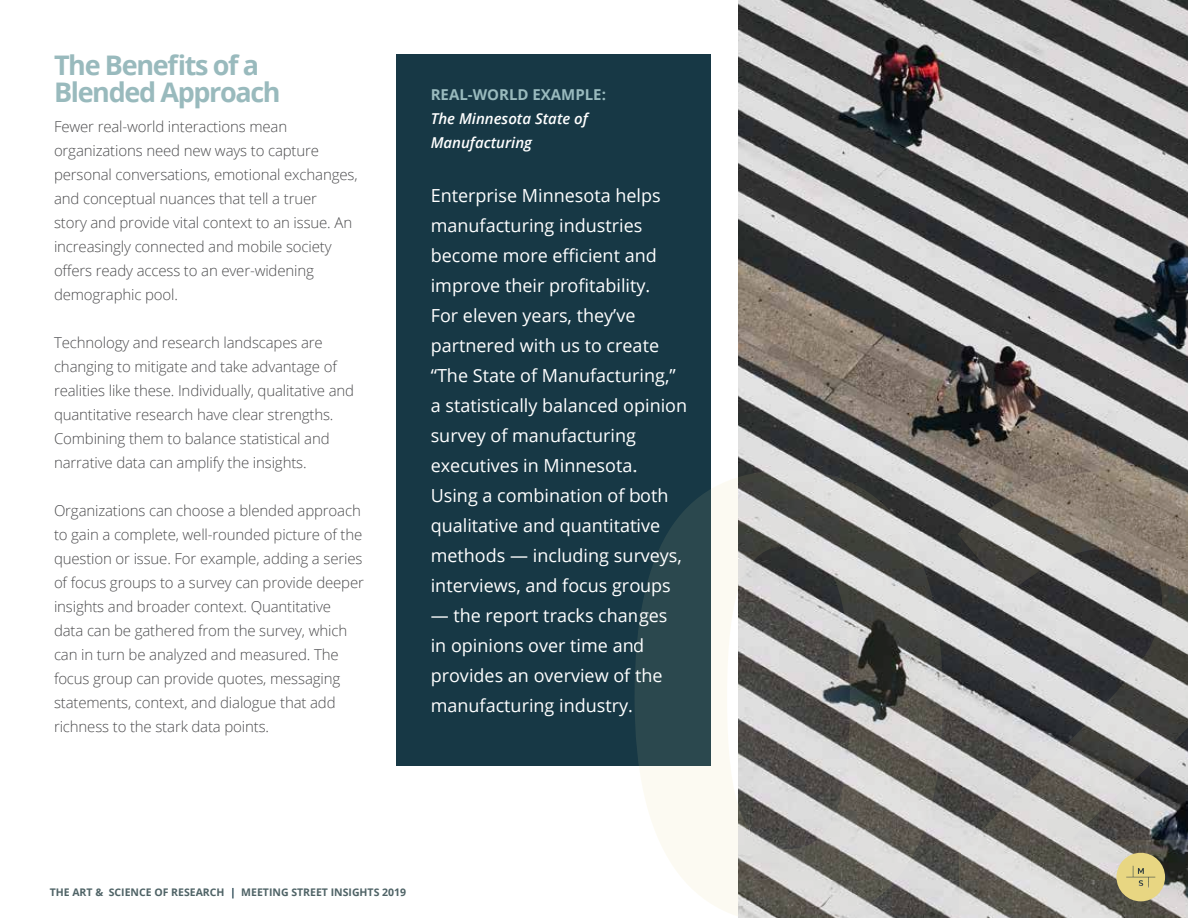
<style>
.page{position:relative;width:1188px;height:918px;background:#fff}
.page>*{position:absolute;margin:0;border:0;box-sizing:border-box;transform-origin:0 0}
.t1{font:700 27px/27px "Open Sans";letter-spacing:-.05em;color:#99babd}
.t2{font:18px/30px "Open Sans";color:#fff}
.t3{font:300 15px/24px "Open Sans";letter-spacing:-.01em;color:#4d4d4f}
.t4{font:italic 600 15px/24px "Open Sans";color:#fff}
.t5{font:700 15px "Open Sans";color:#99babd}
.t6{font:700 10.5px "Open Sans";color:#4f6366}
.s1{color:#173845}
</style>
<div class="page">
<div style="left:396px;top:54px;width:315px;height:712px;background:#173845"></div>
<img style="left:739px;top:0;width:449px;height:918px">
<svg style="left:1116px;top:853px;width:49px;height:48px;background:#cdbf80"></svg>
<h1 class="t1" style="left:54px;top:51px;width:228px">The Benefits of a<br>Blended Approach</h1>
<p class="t3" style="left:54px;top:114px;width:305px">Fewer real-world interactions mean organizations need new ways to capture personal conversations, emotional exchanges, and conceptual nuances that tell a truer<br>story and provide vital context to an issue. An increasingly connected and mobile society offers ready access to an ever-widening demographic pool.</p>
<p class="t3" style="left:54px;top:330px;width:302px">Technology and research landscapes are changing to mitigate and take advantage of realities like these. Individually, qualitative and quantitative research have clear strengths.<br>Combining them to balance statistical and narrative data can amplify the insights.</p>
<p class="t3" style="left:54px;top:498px;width:311px">Organizations can choose a blended approach to gain a complete, well-rounded picture of the question or issue. For example, adding a series of focus groups to a survey can provide deeper insights and broader context. Quantitative data can be gathered from the survey, which can in turn be analyzed and measured. The focus group can provide quotes, messaging statements, context, and dialogue that add richness to the stark data points.</p>
<p class="t5" style="left:431px;top:84px;width:177px">REAL-WORLD EXAMPLE:</p>
<p class="t4" style="left:431px;top:106px;width:159px">The Minnesota State of<br>Manufacturing</p>
<p class="t2" style="left:431px;top:180px;width:258px">Enterprise Minnesota helps manufacturing industries become more efficient and improve their profitability.<br>For eleven years, they’ve partnered with us to create “The State of Manufacturing,” a statistically balanced opinion survey of manufacturing executives in Minnesota.<br>Using a combination of both qualitative and quantitative methods — including surveys, interviews, and focus groups</p>
<p class="t2" style="left:431px;top:600px;width:238px">— the report tracks changes in opinions over time and provides an overview of the manufacturing industry.</p>
<p class="t6" style="left:50px;top:885px;width:358px">THE ART &amp; SCIENCE OF RESEARCH <span class="s1">|</span> MEETING STREET INSIGHTS 2019</p>
</div>
